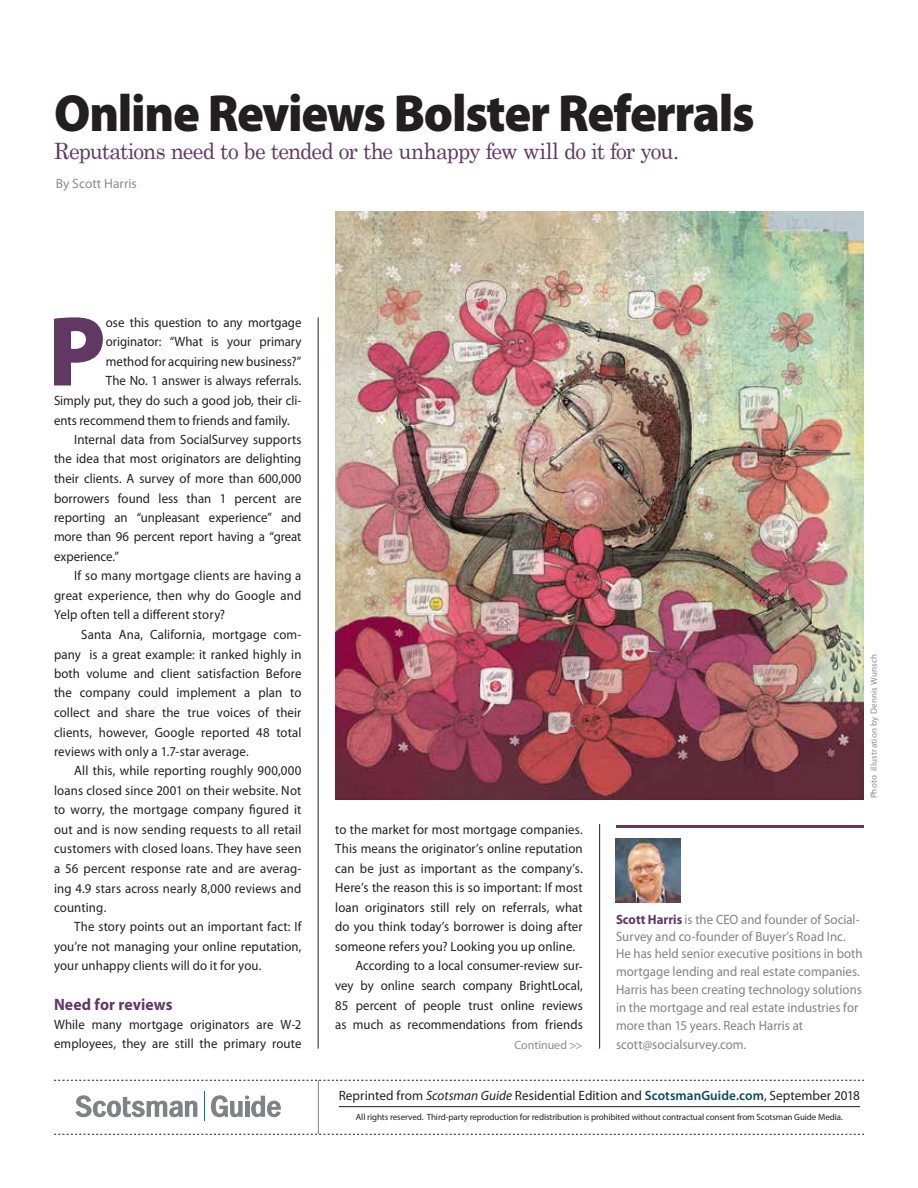
<style>
.page{position:relative;width:918px;height:1188px;background:#fff}
.page>*{position:absolute;margin:0;border:0;box-sizing:border-box;transform-origin:0 0}
.t1{font:900 100.35px "Myriad Pro";color:#613864;scale:.95 1}
.t2{font:900 52.5px "Myriad Pro";letter-spacing:-.025em;color:#231f20;scale:.95 1}
.t3{font:22.5px "Century Schoolbook";letter-spacing:-.045em;color:#613864;scale:.95 1}
.t4{font:700 16.5px "Myriad Pro";letter-spacing:.005em;color:#613864;scale:.95 1}
.t5{font:13.5px/19.5px "Myriad Pro";letter-spacing:.005em;color:#231f20;scale:.95 1}
.t6{font:13.5px/18px "Myriad Pro";letter-spacing:.005em;color:#808285;scale:.95 1}
.t7{font:13.5px "Myriad Pro";letter-spacing:.005em;color:#231f20}
.t8{font:13.5px "Myriad Pro";color:#8a8c8e}
.t9{font:12px "Myriad Pro";letter-spacing:-.005em;color:#8a8c8e}
.t10{font:9px "Myriad Pro";letter-spacing:-.01em;color:#231f20}
.t11{font:9px "Myriad Pro";letter-spacing:.025em;color:#8a8c8e}
.s1{font-weight:700;color:#613864}
.s2{font-style:italic}
.s3{font-weight:600;color:#09495b}
</style>
<div class="page">
<hr style="left:339px;top:1106px;width:521px;height:1px;background:#231f20">
<svg style="left:54px;top:1080px;width:810px;height:1px"></svg>
<svg style="left:54px;top:1134px;width:810px;height:1px"></svg>
<hr style="left:318px;top:1080px;width:1px;height:54px;background:#808285">
<svg style="left:211px;top:1095px;width:70px;height:22px"></svg>
<svg style="left:75px;top:1095px;width:122px;height:22px"></svg>
<svg style="left:204px;top:1092px;width:1px;height:29px"></svg>
<hr style="left:318px;top:318px;width:1px;height:731px;background:#231f20">
<hr style="left:599px;top:824px;width:1px;height:225px;background:#231f20">
<hr style="left:616px;top:825px;width:248px;height:3px;background:#613864">
<img style="left:335px;top:211px;width:529px;height:588px">
<img style="left:615px;top:838px;width:66px;height:65px">
<h2 class="t2" style="left:54px;top:78px;width:739px">Online Reviews Bolster Referrals</h2>
<h3 class="t3" style="left:54px;top:137px;width:659px">Reputations need to be tended or the unhappy few will do it for you.</h3>
<p class="t8" style="left:56px;top:175px;width:83px">By Scott Harris</p>
<h1 class="t1" style="left:48px;top:285px;width:62px">P</h1>
<p class="t5" style="left:106px;top:313px;width:207px">ose this question to any mortgage</p>
<p class="t5" style="left:106px;top:332px;width:207px">originator: “What is your primary</p>
<p class="t5" style="left:106px;top:351px;width:207px">method for acquiring new business?”</p>
<p class="t5" style="left:106px;top:371px;width:207px">The No. 1 answer is always referrals.</p>
<p class="t5" style="left:54px;top:390px;width:262px">Simply put, they do such a good job, their cli-</p>
<p class="t5" style="left:54px;top:410px;width:250px">ents recommend them to friends and family.</p>
<p class="t5" style="left:74px;top:430px;width:241px">Internal data from SocialSurvey supports</p>
<p class="t5" style="left:54px;top:449px;width:262px">the idea that most originators are delighting</p>
<p class="t5" style="left:54px;top:468px;width:262px">their clients. A survey of more than 600,000</p>
<p class="t5" style="left:54px;top:488px;width:262px">borrowers found less than 1 percent are</p>
<p class="t5" style="left:54px;top:508px;width:262px">reporting an “unpleasant experience” and</p>
<p class="t5" style="left:54px;top:527px;width:262px">more than 96 percent report having a “great</p>
<p class="t5" style="left:54px;top:546px;width:70px">experience.”</p>
<p class="t5" style="left:74px;top:566px;width:241px">If so many mortgage clients are having a</p>
<p class="t5" style="left:54px;top:585px;width:262px">great experience, then why do Google and</p>
<p class="t5" style="left:54px;top:605px;width:182px">Yelp often tell a different story?</p>
<p class="t5" style="left:81px;top:624px;width:233px">Santa Ana, California, mortgage com-</p>
<p class="t5" style="left:54px;top:644px;width:262px">pany is a great example: it ranked highly in</p>
<p class="t5" style="left:54px;top:664px;width:262px">both volume and client satisfaction Before</p>
<p class="t5" style="left:54px;top:683px;width:262px">the company could implement a plan to</p>
<p class="t5" style="left:54px;top:703px;width:262px">collect and share the true voices of their</p>
<p class="t5" style="left:54px;top:722px;width:262px">clients, however, Google reported 48 total</p>
<p class="t5" style="left:54px;top:742px;width:206px">reviews with only a 1.7-star average.</p>
<p class="t5" style="left:74px;top:761px;width:241px">All this, while reporting roughly 900,000</p>
<p class="t5" style="left:54px;top:780px;width:262px">loans closed since 2001 on their website. Not</p>
<p class="t5" style="left:54px;top:800px;width:262px">to worry, the mortgage company figured it</p>
<p class="t5" style="left:54px;top:819px;width:262px">out and is now sending requests to all retail</p>
<p class="t5" style="left:54px;top:839px;width:262px">customers with closed loans. They have seen</p>
<p class="t5" style="left:54px;top:858px;width:262px">a 56 percent response rate and are averag-</p>
<p class="t5" style="left:54px;top:878px;width:262px">ing 4.9 stars across nearly 8,000 reviews and</p>
<p class="t5" style="left:54px;top:898px;width:57px">counting.</p>
<p class="t5" style="left:74px;top:917px;width:241px">The story points out an important fact: If</p>
<p class="t5" style="left:54px;top:936px;width:262px">you’re not managing your online reputation,</p>
<p class="t5" style="left:54px;top:956px;width:220px">your unhappy clients will do it for you.</p>
<p class="t4" style="left:54px;top:993px;width:126px">Need for reviews</p>
<p class="t5" style="left:54px;top:1015px;width:262px">While many mortgage originators are W-2 employees, they are still the primary route</p>
<p class="t11" style="left:868px;top:798px;width:146px;rotate:-90deg">Photo illustration by Dennis Wunsch</p>
<p class="t5" style="left:335px;top:820px;width:262px">to the market for most mortgage companies.</p>
<p class="t5" style="left:335px;top:839px;width:262px">This means the originator’s online reputation</p>
<p class="t5" style="left:335px;top:858px;width:262px">can be just as important as the company’s.</p>
<p class="t5" style="left:335px;top:878px;width:262px">Here’s the reason this is so important: If most</p>
<p class="t5" style="left:335px;top:897px;width:262px">loan originators still rely on referrals, what</p>
<p class="t5" style="left:335px;top:917px;width:262px">do you think today’s borrower is doing after</p>
<p class="t5" style="left:335px;top:936px;width:254px">someone refers you? Looking you up online.</p>
<p class="t5" style="left:356px;top:956px;width:241px">According to a local consumer-review sur-</p>
<p class="t5" style="left:335px;top:976px;width:262px">vey by online search company BrightLocal,</p>
<p class="t5" style="left:335px;top:995px;width:262px">85 percent of people trust online reviews</p>
<p class="t5" style="left:335px;top:1015px;width:262px">as much as recommendations from friends</p>
<p class="t6" style="left:616px;top:911px;width:258px;line-height:16.5px"><span class="s1">Scott Harris</span> is the CEO and founder of Social-<br>Survey and co-founder of Buyer’s Road Inc.</p>
<p class="t6" style="left:616px;top:945px;width:261px">He has held senior executive positions in both mortgage lending and real estate companies.<br>Harris has been creating technology solutions in the mortgage and real estate industries for more than 15 years. Reach Harris at</p>
<p class="t9" style="left:514px;top:1037px;width:70px">Continued &gt;&gt;</p>
<p class="t6" style="left:616px;top:1035px;width:139px">scott@socialsurvey.com.</p>
<p class="t7" style="left:339px;top:1087px;width:523px">Reprinted from <span class="s2">Scotsman Guide</span> Residential Edition and <span class="s3">ScotsmanGuide.com</span>, September 2018</p>
<p class="t10" style="left:356px;top:1111px;width:488px">All rights reserved. Third-party reproduction for redistribution is prohibited without contractual consent from Scotsman Guide Media.</p>
</div>
